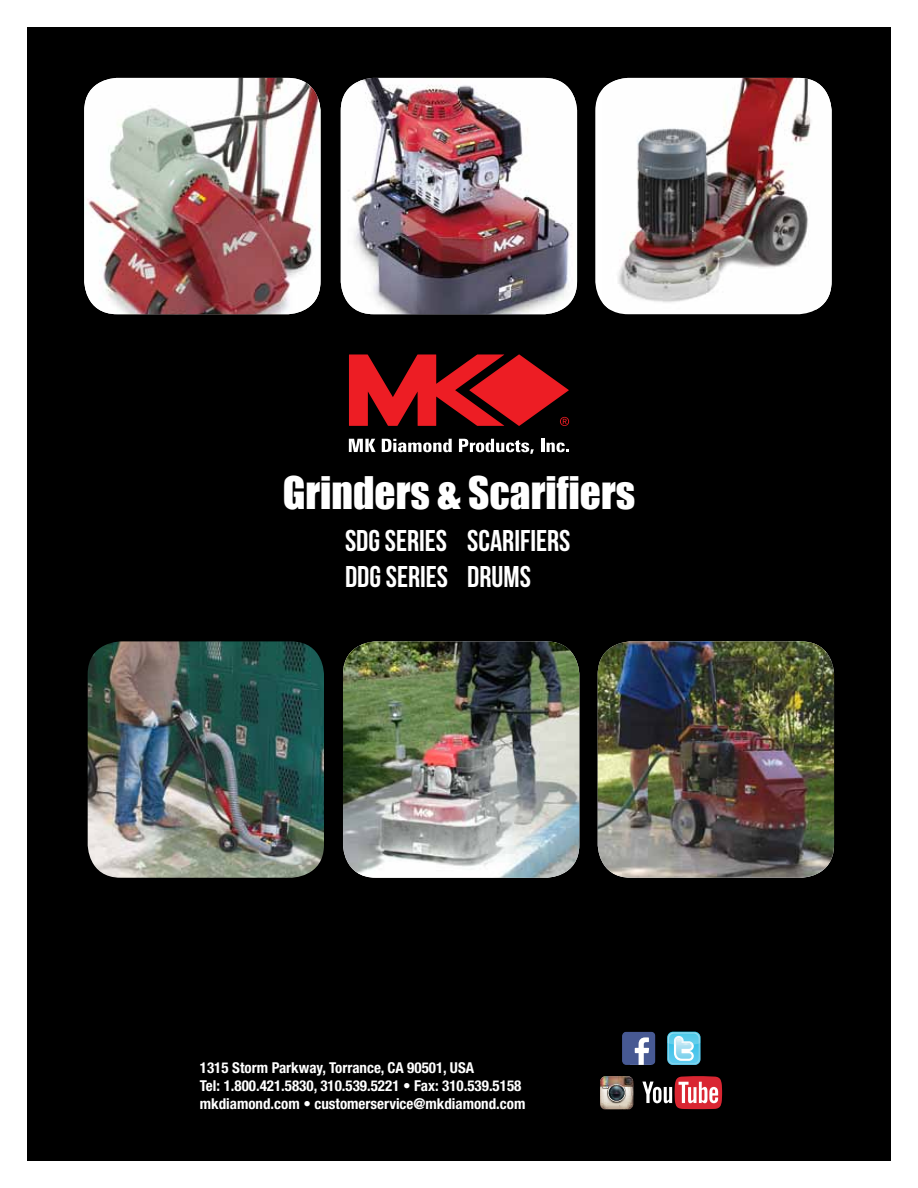
<style>
.page{position:relative;width:918px;height:1188px;background:#fff}
.page>*{position:absolute;margin:0;border:0;box-sizing:border-box;transform-origin:0 0}
.t1{font:41.25px "Impact";color:#fff}
.t2{font:30px/36px "Bebas Neue";color:#fff}
.t3{font:700 condensed 15px/18px "Helvetica Neue";color:#fff}
</style>
<div class="page">
<div style="left:27px;top:27px;width:864px;height:1134px;background:#000"></div>
<img style="left:341px;top:78px;width:236px;height:236px">
<img style="left:84px;top:78px;width:237px;height:236px">
<div style="left:595px;top:78px;width:237px;height:236px;background:#fff;border-radius:33px"></div>
<img style="left:603px;top:78px;width:229px;height:231px">
<img style="left:88px;top:641px;width:236px;height:237px">
<img style="left:343px;top:641px;width:236px;height:237px">
<img style="left:598px;top:641px;width:236px;height:237px">
<svg style="left:622px;top:1032px;width:33px;height:33px"></svg>
<svg style="left:667px;top:1032px;width:34px;height:33px"></svg>
<svg style="left:600px;top:1076px;width:33px;height:33px"></svg>
<img style="left:600px;top:1076px;width:17px;height:11px">
<svg style="left:642px;top:1076px;width:80px;height:33px"></svg>
<svg style="left:349px;top:354px;width:220px;height:72px"></svg>
<svg style="left:349px;top:439px;width:27px;height:13px"></svg>
<svg style="left:382px;top:439px;width:70px;height:13px"></svg>
<svg style="left:459px;top:439px;width:75px;height:15px"></svg>
<svg style="left:541px;top:439px;width:28px;height:13px"></svg>
<h1 class="t1" style="left:283px;top:460px;width:354px">Grinders &amp; Scarifiers</h1>
<h2 class="t2" style="left:345px;top:522px;width:105px">SDG SERIES<br>DDG SERIES</h2>
<h2 class="t2" style="left:467px;top:522px;width:105px">SCARIFIERS<br>DRUMS</h2>
<p class="t3" style="left:200px;top:1058px;width:327px">1315 Storm Parkway, Torrance, CA 90501, USA<br>Tel: 1.800.421.5830, 310.539.5221 • Fax: 310.539.5158 mkdiamond.com • customerservice@mkdiamond.com</p>
</div>
